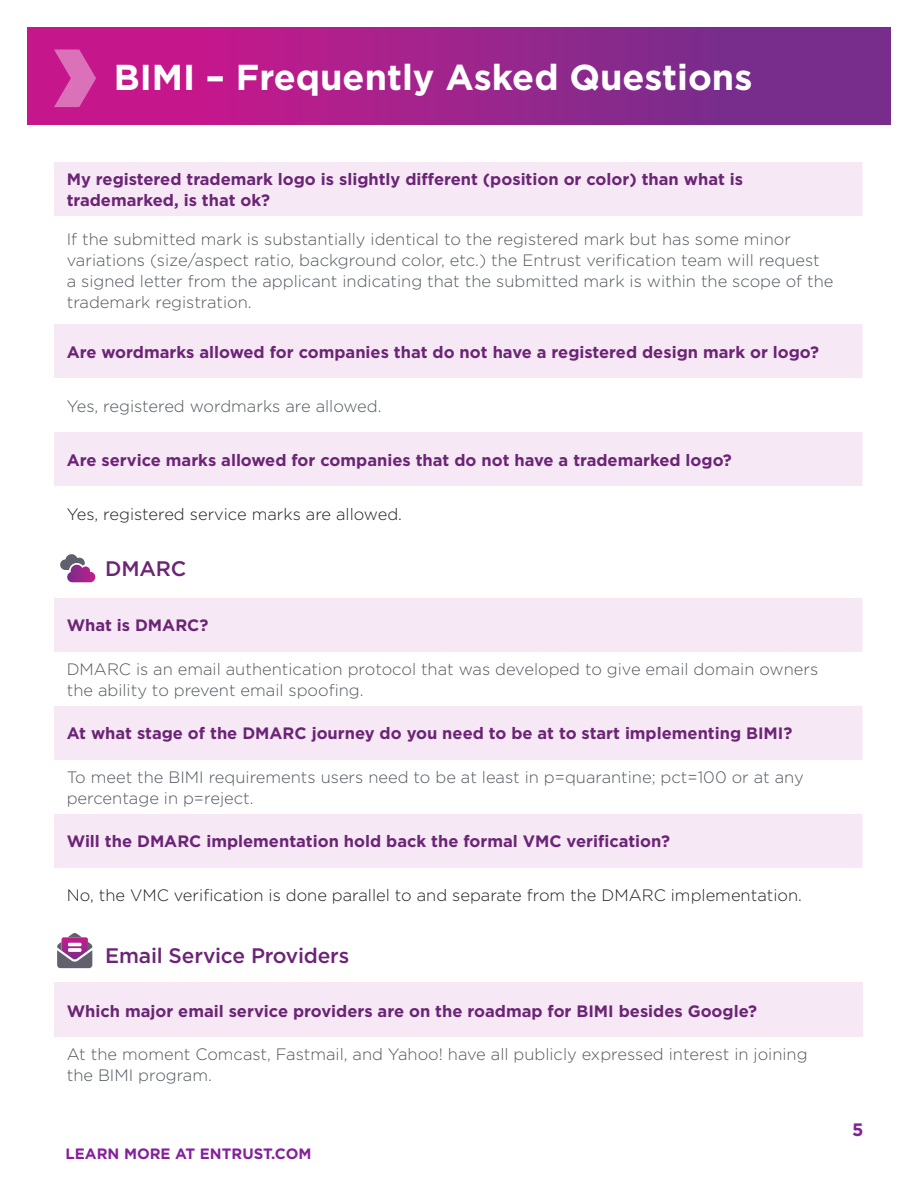
<style>
.page{position:relative;width:918px;height:1188px;background:#fff}
.page>*{position:absolute;margin:0;border:0;box-sizing:border-box;transform-origin:0 0}
.Product_Name{font:700 36px "Gotham";color:#fff}
.Subhead{font:500 21px "Gotham";letter-spacing:-.01em;color:#6c2476}
.t1{font:700 18px "Gotham";color:#85209b}
.Body_copy{font:300 16.5px/21px "Gotham";color:#52575f}
.table_question{font:700 16.5px/21px "Gotham";color:#6c2476}
.t2{font:300 16.5px "Gotham";color:#231f20}
.CTA_URL_front{font:700 15px "Gotham";color:#85209b}
</style>
<div class="page">
<div style="left:54px;top:983px;width:808px;height:54px;background:#f6e9f5"></div>
<div style="left:27px;top:27px;width:864px;height:98px;background:linear-gradient(to right,#d2148c,#6c318c)"></div>
<svg style="left:54px;top:50px;width:42px;height:57px;background:#d24da7"></svg>
<svg style="left:54px;top:162px;width:808px;height:324px;fill:#f6e9f5"></svg>
<svg style="left:57px;top:933px;width:35px;height:35px"></svg>
<svg style="left:60px;top:554px;width:35px;height:28px"></svg>
<svg style="left:54px;top:598px;width:808px;height:270px;fill:#f6e9f5"></svg>
<p class="Product_Name" style="left:114px;top:54px;width:640px">BIMI – Frequently Asked Questions</p>
<p class="table_question" style="left:67px;top:169px;width:678px">My registered trademark logo is slightly different (position or color) than what is trademarked, is that ok?</p>
<p class="Body_copy" style="left:67px;top:228px;width:768px">If the submitted mark is substantially identical to the registered mark but has some minor variations (size/aspect ratio, background color, etc.) the Entrust verification team will request<br>a signed letter from the applicant indicating that the submitted mark is within the scope of the trademark registration.</p>
<p class="table_question" style="left:67px;top:341px;width:754px">Are wordmarks allowed for companies that do not have a registered design mark or logo?</p>
<p class="Body_copy" style="left:67px;top:395px;width:316px">Yes, registered wordmarks are allowed.</p>
<p class="table_question" style="left:67px;top:449px;width:667px">Are service marks allowed for companies that do not have a trademarked logo?</p>
<p class="t2" style="left:67px;top:503px;width:337px">Yes, registered service marks are allowed.</p>
<p class="Subhead" style="left:105px;top:555px;width:82px">DMARC</p>
<p class="table_question" style="left:67px;top:615px;width:143px">What is DMARC?</p>
<p class="Body_copy" style="left:67px;top:658px;width:753px">DMARC is an email authentication protocol that was developed to give email domain owners the ability to prevent email spoofing.</p>
<p class="table_question" style="left:67px;top:723px;width:727px">At what stage of the DMARC journey do you need to be at to start implementing BIMI?</p>
<p class="Body_copy" style="left:67px;top:766px;width:739px">To meet the BIMI requirements users need to be at least in p=quarantine; pct=100 or at any percentage in p=reject.</p>
<p class="table_question" style="left:67px;top:831px;width:605px">Will the DMARC implementation hold back the formal VMC verification?</p>
<p class="t2" style="left:67px;top:885px;width:737px">No, the VMC verification is done parallel to and separate from the DMARC implementation.</p>
<p class="Subhead" style="left:105px;top:941px;width:245px">Email Service Providers</p>
<p class="table_question" style="left:67px;top:1000px;width:692px">Which major email service providers are on the roadmap for BIMI besides Google?</p>
<p class="Body_copy" style="left:67px;top:1043px;width:742px">At the moment Comcast, Fastmail, and Yahoo! have all publicly expressed interest in joining the BIMI program.</p>
<p class="CTA_URL_front" style="left:66px;top:1144px;width:247px">LEARN MORE AT ENTRUST.COM</p>
<p class="t1" style="left:852px;top:1117px;width:13px">5</p>
</div>
